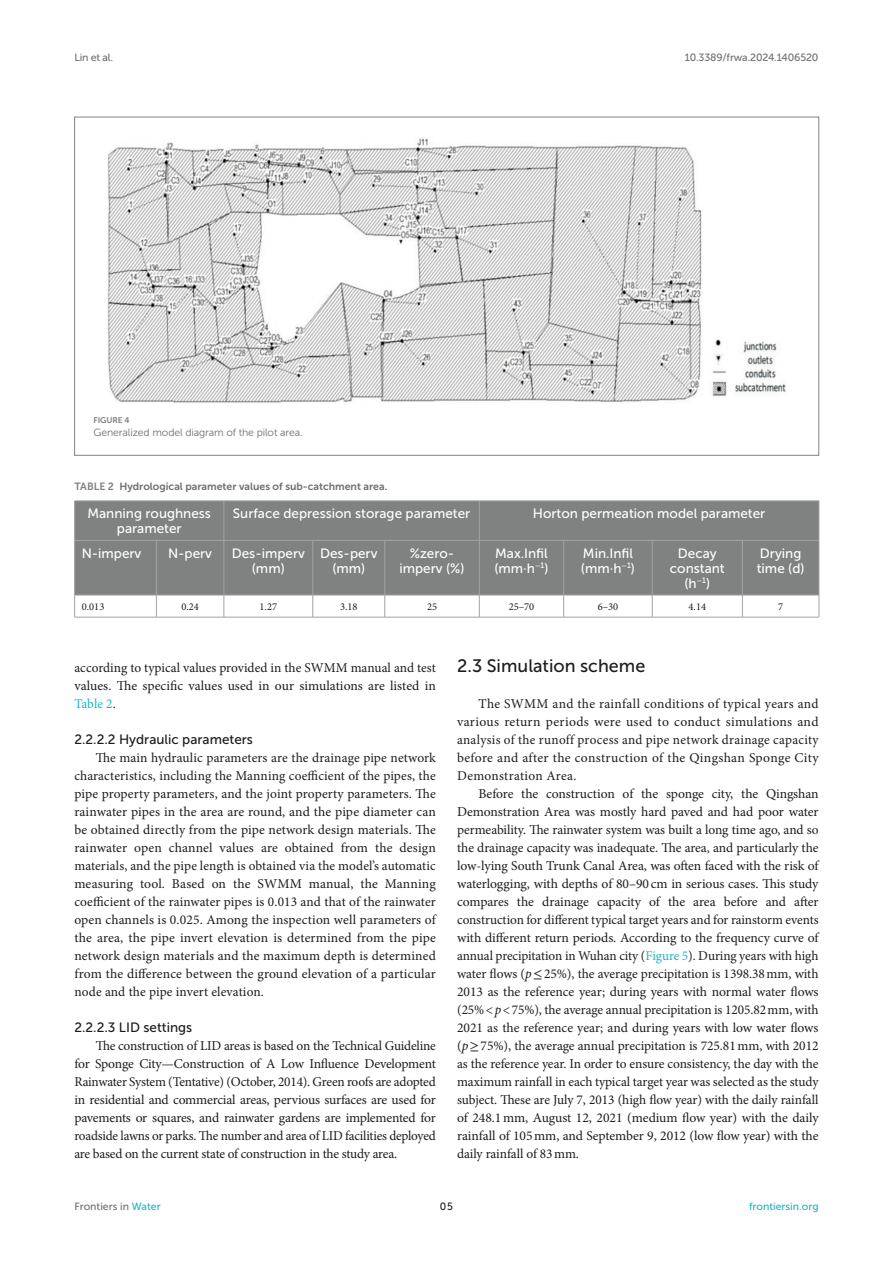
<style>
.page{position:relative;width:893px;height:1263px;background:#fff}
.page>*{position:absolute;margin:0;border:0;box-sizing:border-box;transform-origin:0 0}
.HEAD_2{font:18px "Museo Sans 500";color:#1b1c1b}
.TEXT_FLUSH{font:13.5px/18px "Minion Pro";letter-spacing:.005em;color:#1b1c1b;text-align:justify}
.TEXT{font:13.5px/18px "Minion Pro";letter-spacing:-.005em;color:#1b1c1b;text-align:justify}
.TB_CH{font:13.5px/15px "Museo Sans 500";color:#fff;text-align:center}
.TB_STH{font:13.5px/15px "Museo Sans 500";color:#fff;text-align:center}
.HEAD_4{font:13.5px "Museo Sans 500";color:#1b1c1b}
.TT{font:10.5px "Museo Sans 700";color:#706f70}
.t1{font:10.5px "Museo Sans 500";letter-spacing:-.015em;color:#706f70}
.FIG_LEG{font:10.5px "Museo Sans 300";letter-spacing:-.01em;color:#706f70}
.TB_TX{font:10.5px "Minion Pro";color:#1b1c1b}
.t2{font:10.5px "Museo Sans 500";color:#1db5c3}
.t3{font:10.5px "Museo Sans 500";color:#1b1c1b}
.FIG_HD{font:8.25px "Museo Sans 700";letter-spacing:-.01em;color:#7e7f7f}
.s1{color:#7e7f7f}
.s2{color:#1db5c3}
.s3{font-style:italic}
.s4{font-family:"STIX General"}
</style>
<div class="page">
<img style="left:107px;top:138px;width:679px;height:265px">
<div style="left:75px;top:502px;width:744px;height:93px;background:#808181"></div>
<hr style="left:224px;top:501px;width:89px;height:1px;background:#a2a3a3">
<hr style="left:313px;top:501px;width:72px;height:1px;background:#a2a3a3">
<hr style="left:385px;top:501px;width:94px;height:1px;background:#a2a3a3">
<hr style="left:479px;top:501px;width:85px;height:1px;background:#a2a3a3">
<hr style="left:479px;top:501px;width:1px;height:39px;background:#a2a3a3">
<hr style="left:564px;top:501px;width:88px;height:1px;background:#a2a3a3">
<hr style="left:652px;top:501px;width:90px;height:1px;background:#a2a3a3">
<hr style="left:742px;top:501px;width:77px;height:1px;background:#a2a3a3">
<hr style="left:819px;top:501px;width:1px;height:39px;background:#a2a3a3">
<hr style="left:74px;top:501px;width:82px;height:1px;background:#a2a3a3">
<hr style="left:74px;top:501px;width:1px;height:39px;background:#a2a3a3">
<hr style="left:156px;top:501px;width:68px;height:1px;background:#a2a3a3">
<hr style="left:224px;top:501px;width:1px;height:39px;background:#a2a3a3">
<hr style="left:156px;top:540px;width:68px;height:1px;background:#a2a3a3">
<hr style="left:156px;top:595px;width:68px;height:1px;background:#a2a3a3">
<hr style="left:224px;top:540px;width:89px;height:1px;background:#a2a3a3">
<hr style="left:224px;top:541px;width:1px;height:54px;background:#a2a3a3">
<hr style="left:224px;top:595px;width:89px;height:1px;background:#a2a3a3">
<hr style="left:313px;top:540px;width:72px;height:1px;background:#a2a3a3">
<hr style="left:312px;top:541px;width:1px;height:54px;background:#a2a3a3">
<hr style="left:313px;top:595px;width:72px;height:1px;background:#a2a3a3">
<hr style="left:385px;top:540px;width:94px;height:1px;background:#a2a3a3">
<hr style="left:384px;top:541px;width:1px;height:54px;background:#a2a3a3">
<hr style="left:385px;top:595px;width:94px;height:1px;background:#a2a3a3">
<hr style="left:479px;top:540px;width:85px;height:1px;background:#a2a3a3">
<hr style="left:479px;top:541px;width:1px;height:54px;background:#a2a3a3">
<hr style="left:479px;top:595px;width:85px;height:1px;background:#a2a3a3">
<hr style="left:564px;top:540px;width:88px;height:1px;background:#a2a3a3">
<hr style="left:563px;top:541px;width:1px;height:54px;background:#a2a3a3">
<hr style="left:564px;top:595px;width:88px;height:1px;background:#a2a3a3">
<hr style="left:652px;top:540px;width:90px;height:1px;background:#a2a3a3">
<hr style="left:652px;top:541px;width:1px;height:54px;background:#a2a3a3">
<hr style="left:652px;top:595px;width:90px;height:1px;background:#a2a3a3">
<hr style="left:742px;top:540px;width:77px;height:1px;background:#a2a3a3">
<hr style="left:742px;top:541px;width:1px;height:54px;background:#a2a3a3">
<hr style="left:819px;top:541px;width:1px;height:54px;background:#a2a3a3">
<hr style="left:742px;top:595px;width:77px;height:1px;background:#a2a3a3">
<hr style="left:74px;top:540px;width:82px;height:1px;background:#a2a3a3">
<hr style="left:74px;top:541px;width:1px;height:54px;background:#a2a3a3">
<hr style="left:156px;top:541px;width:1px;height:54px;background:#a2a3a3">
<hr style="left:74px;top:595px;width:82px;height:1px;background:#a2a3a3">
<hr style="left:156px;top:617px;width:68px;height:1px;background:#a2a3a3">
<svg style="left:224px;top:595px;width:1px;height:22px"></svg>
<hr style="left:224px;top:617px;width:89px;height:1px;background:#a2a3a3">
<svg style="left:312px;top:595px;width:1px;height:22px"></svg>
<hr style="left:313px;top:617px;width:72px;height:1px;background:#a2a3a3">
<svg style="left:384px;top:595px;width:1px;height:22px"></svg>
<hr style="left:385px;top:617px;width:94px;height:1px;background:#a2a3a3">
<svg style="left:479px;top:595px;width:1px;height:22px"></svg>
<hr style="left:479px;top:617px;width:85px;height:1px;background:#a2a3a3">
<svg style="left:563px;top:595px;width:1px;height:22px"></svg>
<hr style="left:564px;top:617px;width:88px;height:1px;background:#a2a3a3">
<svg style="left:652px;top:595px;width:1px;height:22px"></svg>
<hr style="left:652px;top:617px;width:90px;height:1px;background:#a2a3a3">
<svg style="left:742px;top:595px;width:1px;height:22px"></svg>
<svg style="left:819px;top:595px;width:1px;height:22px"></svg>
<hr style="left:742px;top:617px;width:77px;height:1px;background:#a2a3a3">
<svg style="left:74px;top:595px;width:1px;height:22px"></svg>
<svg style="left:156px;top:595px;width:1px;height:22px"></svg>
<hr style="left:74px;top:617px;width:82px;height:1px;background:#a2a3a3">
<p class="t1" style="left:74px;top:51px;width:40px">Lin et al.</p>
<p class="t1" style="left:685px;top:51px;width:135px">10.3389/frwa.2024.1406520</p>
<p class="FIG_HD" style="left:94px;top:415px;width:37px">FIGURE 4</p>
<p class="FIG_LEG" style="left:94px;top:427px;width:211px">Generalized model diagram of the pilot area.</p>
<p class="TT" style="left:74px;top:481px;width:314px"><span class="s1">TABLE 2</span> Hydrological parameter values of sub-catchment area.</p>
<p class="TB_STH" style="left:88px;top:506px;width:125px">Manning roughness parameter</p>
<p class="TB_STH" style="left:233px;top:506px;width:239px">Surface depression storage parameter</p>
<p class="TB_STH" style="left:533px;top:506px;width:234px">Horton permeation model parameter</p>
<p class="TB_CH" style="left:82px;top:546px;width:61px">N-imperv</p>
<p class="TB_CH" style="left:168px;top:546px;width:45px">N-perv</p>
<p class="TB_CH" style="left:232px;top:546px;width:75px">Des-imperv (mm)</p>
<p class="TB_CH" style="left:320px;top:546px;width:59px">Des-perv (mm)</p>
<p class="TB_CH" style="left:399px;top:546px;width:67px">%zero&shy;imperv (%)</p>
<p class="TB_CH" style="left:494px;top:546px;width:56px;text-align:left">Max.Infil (mm·h<sup>−</sup><sup>1</sup>)</p>
<p class="TB_CH" style="left:581px;top:546px;width:56px;text-align:left">Min.Infil (mm·h<sup>−</sup><sup>1</sup>)</p>
<p class="TB_CH" style="left:670px;top:546px;width:56px">Decay constant (h<sup>−</sup><sup>1</sup>)</p>
<p class="TB_CH" style="left:757px;top:546px;width:49px;text-align:left">Drying time (d)</p>
<p class="TB_TX" style="left:82px;top:599px;width:24px">0.013</p>
<p class="TB_TX" style="left:181px;top:599px;width:19px">0.24</p>
<p class="TB_TX" style="left:260px;top:599px;width:19px">1.27</p>
<p class="TB_TX" style="left:340px;top:599px;width:19px">3.18</p>
<p class="TB_TX" style="left:427px;top:599px;width:12px">25</p>
<p class="TB_TX" style="left:509px;top:599px;width:27px">25–70</p>
<p class="TB_TX" style="left:598px;top:599px;width:22px">6–30</p>
<p class="TB_TX" style="left:689px;top:599px;width:19px">4.14</p>
<p class="TB_TX" style="left:778px;top:599px;width:7px">7</p>
<p class="TEXT_FLUSH" style="left:74px;top:659px;width:363px">according to typical values provided in the SWMM manual and test values. The specific values used in our simulations are listed in <span class="s2">Table 2</span>.</p>
<p class="HEAD_4" style="left:74px;top:732px;width:180px">2.2.2.2 Hydraulic parameters</p>
<p class="TEXT_FLUSH" style="left:74px;top:749px;width:363px;text-indent:21px">The main hydraulic parameters are the drainage pipe network characteristics, including the Manning coefficient of the pipes, the pipe property parameters, and the joint property parameters. The rainwater pipes in the area are round, and the pipe diameter can be obtained directly from the pipe network design materials. The rainwater open channel values are obtained from the design materials, and the pipe length is obtained via the model’s automatic measuring tool. Based on the SWMM manual, the Manning coefficient of the rainwater pipes is 0.013 and that of the rainwater open channels is 0.025. Among the inspection well parameters of the area, the pipe invert elevation is determined from the pipe network design materials and the maximum depth is determined from the difference between the ground elevation of a particular node and the pipe invert elevation.</p>
<p class="HEAD_4" style="left:74px;top:1020px;width:119px">2.2.2.3 LID settings</p>
<p class="TEXT_FLUSH" style="left:74px;top:1037px;width:363px;text-indent:21px">The construction of LID areas is based on the Technical Guideline for Sponge City—Construction of A Low Influence Development Rainwater System (Tentative) (October, 2014). Green roofs are adopted in residential and commercial areas, pervious surfaces are used for pavements or squares, and rainwater gardens are implemented for roadside lawns or parks. The number and area of LID facilities deployed are based on the current state of construction in the study area.</p>
<p class="HEAD_2" style="left:457px;top:656px;width:190px">2.3 Simulation scheme</p>
<p class="TEXT_FLUSH" style="left:457px;top:695px;width:363px;text-indent:21px">The SWMM and the rainfall conditions of typical years and various return periods were used to conduct simulations and analysis of the runoff process and pipe network drainage capacity before and after the construction of the Qingshan Sponge City Demonstration Area.</p>
<p class="TEXT" style="left:457px;top:785px;width:363px;text-indent:21px">Before the construction of the sponge city, the Qingshan Demonstration Area was mostly hard paved and had poor water permeability. The rainwater system was built a long time ago, and so the drainage capacity was inadequate. The area, and particularly the low-lying South Trunk Canal Area, was often faced with the risk of waterlogging, with depths of 80–90cm in serious cases. This study compares the drainage capacity of the area before and after construction for different typical target years and for rainstorm events with different return periods. According to the frequency curve of annual precipitation in Wuhan city (<span class="s2">Figure 5</span>). During years with high water flows (<span class="s3">p</span><span class="s4">≤</span>25%), the average precipitation is 1398.38mm, with 2013 as the reference year; during years with normal water flows (25%&lt;<span class="s3">p</span>&lt;75%), the average annual precipitation is 1205.82mm, with 2021 as the reference year; and during years with low water flows (<span class="s3">p</span><span class="s4">≥</span>75%), the average annual precipitation is 725.81mm, with 2012 as the reference year. In order to ensure consistency, the day with the maximum rainfall in each typical target year was selected as the study subject. These are July 7, 2013 (high flow year) with the daily rainfall of 248.1mm, August 12, 2021 (medium flow year) with the daily rainfall of 105mm, and September 9, 2012 (low flow year) with the daily rainfall of 83mm.</p>
<p class="t1" style="left:74px;top:1200px;width:88px">Frontiers in <span class="s2">Water</span></p>
<p class="t3" style="left:440px;top:1200px;width:14px">05</p>
<p class="t2" style="left:749px;top:1200px;width:71px">frontiersin.org</p>
</div>
